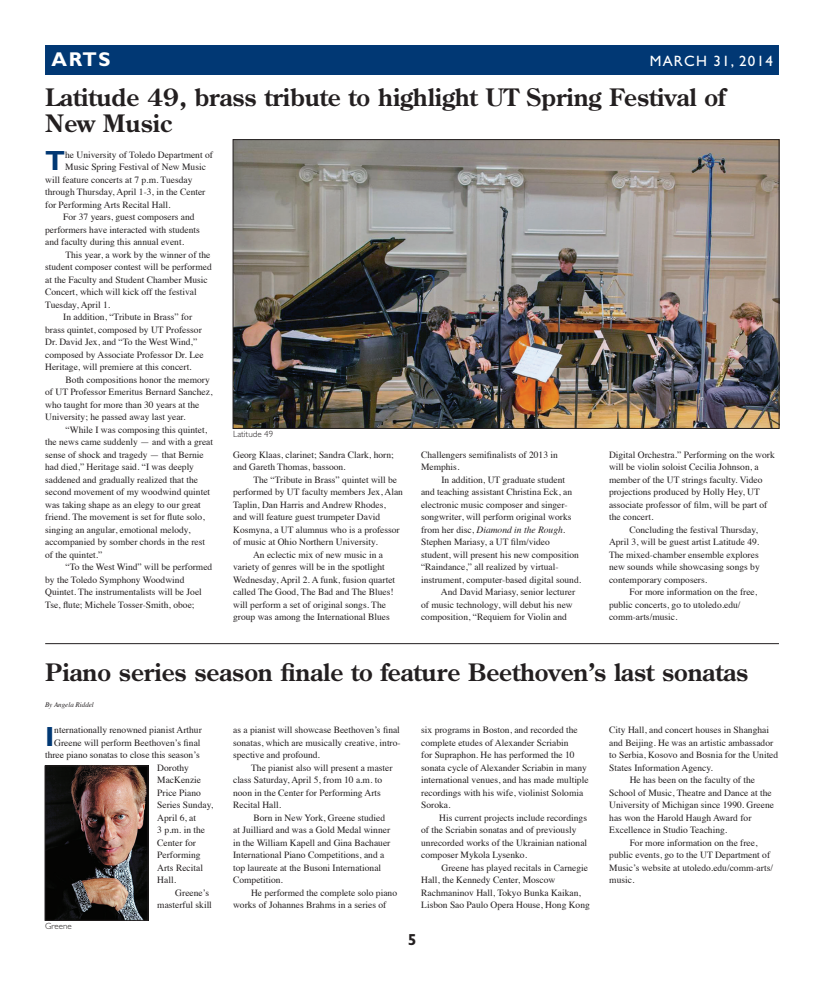
<style>
.page{position:relative;width:824px;height:990px;background:#fff}
.page>*{position:absolute;margin:0;border:0;box-sizing:border-box;transform-origin:0 0}
.Drop_Cap_2_Paragraph{font:700 27.8px "Gill Sans Std";color:#013874}
.Heading_24pt{font:700 24px/26px "Century Old Style Std";color:#231f20}
.t1{font:700 20px "Gill Sans Std";color:#fff}
.t2{font:700 16px "Gill Sans Std";color:#231f20}
.t3{font:15px "Gill Sans Std";letter-spacing:.08em;color:#fff}
.Body_Text{font:9.5px/12.5px "Times";color:#231f20}
.Drop_Cap_2_Paragraph-2{font:9.5px "Times";color:#231f20}
.Cutline{font:300 9px "Gill Sans Std";color:#231f20}
.By_line{font:italic 7px "Times";color:#231f20}
.s1{font-style:italic}
</style>
<div class="page">
<div style="left:45px;top:45px;width:734px;height:30px;background:#013874"></div>
<img style="left:235px;top:141px;width:542px;height:286px">
<div style="left:233px;top:139px;width:546px;height:290px;border:1px solid #231f20"></div>
<img style="left:47px;top:768px;width:99px;height:151px">
<div style="left:45px;top:766px;width:103px;height:155px;border:1px solid #231f20"></div>
<hr style="left:45px;top:643px;width:734px;height:1px;background:#231f20">
<p class="t1" style="left:51px;top:47px;width:61px">ARTS</p>
<p class="t3" style="left:649px;top:52px;width:125px">MARCH 31, 2014</p>
<p class="Heading_24pt" style="left:45px;top:83px;width:681px">Latitude 49, brass tribute to highlight UT Spring Festival of<br>New Music</p>
<p class="Drop_Cap_2_Paragraph" style="left:45px;top:144px;width:22px">T</p>
<p class="Drop_Cap_2_Paragraph-2" style="left:65px;top:146px;width:149px">he University of Toledo Department of</p>
<p class="Drop_Cap_2_Paragraph-2" style="left:65px;top:158px;width:142px">Music Spring Festival of New Music</p>
<p class="Drop_Cap_2_Paragraph-2" style="left:45px;top:171px;width:149px">will feature concerts at 7 p.m. Tuesday</p>
<p class="Drop_Cap_2_Paragraph-2" style="left:45px;top:183px;width:162px">through Thursday, April 1-3, in the Center</p>
<p class="Drop_Cap_2_Paragraph-2" style="left:45px;top:196px;width:127px">for Performing Arts Recital Hall.</p>
<p class="Body_Text" style="left:45px;top:210px;width:156px;text-indent:18px">For 37 years, guest composers and performers have interacted with students and faculty during this annual event.</p>
<p class="Body_Text" style="left:45px;top:247px;width:168px;text-indent:20px">This year, a work by the winner of the student composer contest will be performed at the Faculty and Student Chamber Music Concert, which will kick off the festival Tuesday, April 1.</p>
<p class="Body_Text" style="left:45px;top:310px;width:160px;text-indent:18px">In addition, “Tribute in Brass” for brass quintet, composed by UT Professor Dr. David Jex, and “To the West Wind,” composed by Associate Professor Dr. Lee Heritage, will premiere at this concert.</p>
<p class="Body_Text" style="left:45px;top:372px;width:169px;text-indent:20px">Both compositions honor the memory of UT Professor Emeritus Bernard Sanchez, who taught for more than 30 years at the University; he passed away last year.</p>
<p class="Body_Text" style="left:45px;top:422px;width:169px;text-indent:20px">“While I was composing this quintet, the news came suddenly — and with a great sense of shock and tragedy — that Bernie had died,” Heritage said. “I was deeply saddened and gradually realized that the second movement of my woodwind quintet was taking shape as an elegy to our great friend. The movement is set for flute solo, singing an angular, emotional melody, accompanied by somber chords in the rest of the quintet.”</p>
<p class="Body_Text" style="left:45px;top:560px;width:169px;text-indent:20px">“To the West Wind” will be performed by the Toledo Symphony Woodwind Quintet. The instrumentalists will be Joel Tse, flute; Michele Tosser-Smith, oboe;</p>
<p class="Cutline" style="left:233px;top:429px;width:42px">Latitude 49</p>
<p class="Body_Text" style="left:421px;top:447px;width:138px">Challengers semifinalists of 2013 in<br>Memphis.</p>
<p class="Body_Text" style="left:421px;top:472px;width:161px;text-indent:20px">In addition, UT graduate student and teaching assistant Christina Eck, an electronic music composer and singer&shy;songwriter, will perform original works from her disc, <span class="s1">Diamond in the Rough.<br></span>Stephen Mariasy, a UT film/video student, will present his new composition “Raindance,” all realized by virtual&shy;instrument, computer-based digital sound.</p>
<p class="Body_Text" style="left:421px;top:585px;width:156px;text-indent:20px">And David Mariasy, senior lecturer of music technology, will debut his new composition, “Requiem for Violin and</p>
<p class="Body_Text" style="left:233px;top:447px;width:162px">Georg Klaas, clarinet; Sandra Clark, horn; and Gareth Thomas, bassoon.</p>
<p class="Body_Text" style="left:233px;top:472px;width:171px;text-indent:20px">The “Tribute in Brass” quintet will be performed by UT faculty members Jex, Alan Taplin, Dan Harris and Andrew Rhodes,<br>and will feature guest trumpeter David Kosmyna, a UT alumnus who is a professor of music at Ohio Northern University.</p>
<p class="Body_Text" style="left:233px;top:547px;width:163px;text-indent:20px">An eclectic mix of new music in a variety of genres will be in the spotlight Wednesday, April 2. A funk, fusion quartet called The Good, The Bad and The Blues! will perform a set of original songs. The group was among the International Blues</p>
<p class="Body_Text" style="left:609px;top:447px;width:167px">Digital Orchestra.” Performing on the work will be violin soloist Cecilia Johnson, a member of the UT strings faculty. Video projections produced by Holly Hey, UT associate professor of film, will be part of the concert.</p>
<p class="Body_Text" style="left:609px;top:522px;width:152px;text-indent:20px">Concluding the festival Thursday, April 3, will be guest artist Latitude 49.<br>The mixed-chamber ensemble explores new sounds while showcasing songs by contemporary composers.</p>
<p class="Body_Text" style="left:609px;top:585px;width:150px;text-indent:20px">For more information on the free, public concerts, go to utoledo.edu/ comm-arts/music.</p>
<p class="Heading_24pt" style="left:45px;top:659px;width:704px">Piano series season finale to feature Beethoven’s last sonatas</p>
<p class="By_line" style="left:45px;top:699px;width:50px">By Angela Riddel</p>
<p class="Drop_Cap_2_Paragraph" style="left:45px;top:720px;width:11px">I</p>
<p class="Drop_Cap_2_Paragraph-2" style="left:54px;top:721px;width:149px">nternationally renowned pianist Arthur</p>
<p class="Body_Text" style="left:233px;top:723px;width:169px;text-align:justify">as a pianist will showcase Beethoven’s final sonatas, which are musically creative, intro&shy;spective and profound.</p>
<p class="Body_Text" style="left:233px;top:760px;width:161px;text-indent:18px">The pianist also will present a master class Saturday, April 5, from 10 a.m. to noon in the Center for Performing Arts<br>Recital Hall.</p>
<p class="Body_Text" style="left:233px;top:810px;width:159px;text-indent:20px">Born in New York, Greene studied at Juilliard and was a Gold Medal winner in the William Kapell and Gina Bachauer International Piano Competitions, and a top laureate at the Busoni International Competition.</p>
<p class="Body_Text" style="left:233px;top:885px;width:165px;text-indent:18px">He performed the complete solo piano works of Johannes Brahms in a series of</p>
<p class="Body_Text" style="left:609px;top:723px;width:170px">City Hall, and concert houses in Shanghai and Beijing. He was an artistic ambassador to Serbia, Kosovo and Bosnia for the United States Information Agency.</p>
<p class="Body_Text" style="left:609px;top:773px;width:166px;text-indent:20px">He has been on the faculty of the School of Music, Theatre and Dance at the University of Michigan since 1990. Greene has won the Harold Haugh Award for Excellence in Studio Teaching.</p>
<p class="Body_Text" style="left:609px;top:835px;width:165px;text-indent:20px">For more information on the free, public events, go to the UT Department of<br>Music’s website at utoledo.edu/comm-arts/ music.</p>
<p class="Body_Text" style="left:421px;top:723px;width:169px">six programs in Boston, and recorded the complete etudes of Alexander Scriabin<br>for Supraphon. He has performed the 10 sonata cycle of Alexander Scriabin in many international venues, and has made multiple recordings with his wife, violinist Solomia Soroka.</p>
<p class="Body_Text" style="left:421px;top:810px;width:167px;text-indent:18px">His current projects include recordings of the Scriabin sonatas and of previously unrecorded works of the Ukrainian national composer Mykola Lysenko.</p>
<p class="Body_Text" style="left:421px;top:860px;width:170px;text-indent:20px">Greene has played recitals in Carnegie Hall, the Kennedy Center, Moscow Rachmaninov Hall, Tokyo Bunka Kaikan, Lisbon Sao Paulo Opera House, Hong Kong</p>
<p class="Drop_Cap_2_Paragraph-2" style="left:54px;top:734px;width:148px">Greene will perform Beethoven’s final</p>
<p class="Drop_Cap_2_Paragraph-2" style="left:45px;top:746px;width:156px">three piano sonatas to close this season’s</p>
<p class="Drop_Cap_2_Paragraph-2" style="left:157px;top:759px;width:33px">Dorothy</p>
<p class="Drop_Cap_2_Paragraph-2" style="left:157px;top:771px;width:45px">MacKenzie</p>
<p class="Drop_Cap_2_Paragraph-2" style="left:157px;top:784px;width:45px">Price Piano</p>
<p class="Drop_Cap_2_Paragraph-2" style="left:157px;top:796px;width:57px">Series Sunday,</p>
<p class="Drop_Cap_2_Paragraph-2" style="left:157px;top:809px;width:40px">April 6, at</p>
<p class="Drop_Cap_2_Paragraph-2" style="left:157px;top:821px;width:49px">3 p.m. in the</p>
<p class="Drop_Cap_2_Paragraph-2" style="left:157px;top:834px;width:40px">Center for</p>
<p class="Drop_Cap_2_Paragraph-2" style="left:157px;top:846px;width:45px">Performing</p>
<p class="Drop_Cap_2_Paragraph-2" style="left:157px;top:859px;width:47px">Arts Recital</p>
<p class="Drop_Cap_2_Paragraph-2" style="left:157px;top:871px;width:20px">Hall.</p>
<p class="Body_Text" style="left:157px;top:885px;width:56px;text-indent:18px">Greene’s masterful skill</p>
<p class="Cutline" style="left:45px;top:921px;width:28px">Greene</p>
<p class="t2" style="left:408px;top:930px;width:10px">5</p>
</div>
